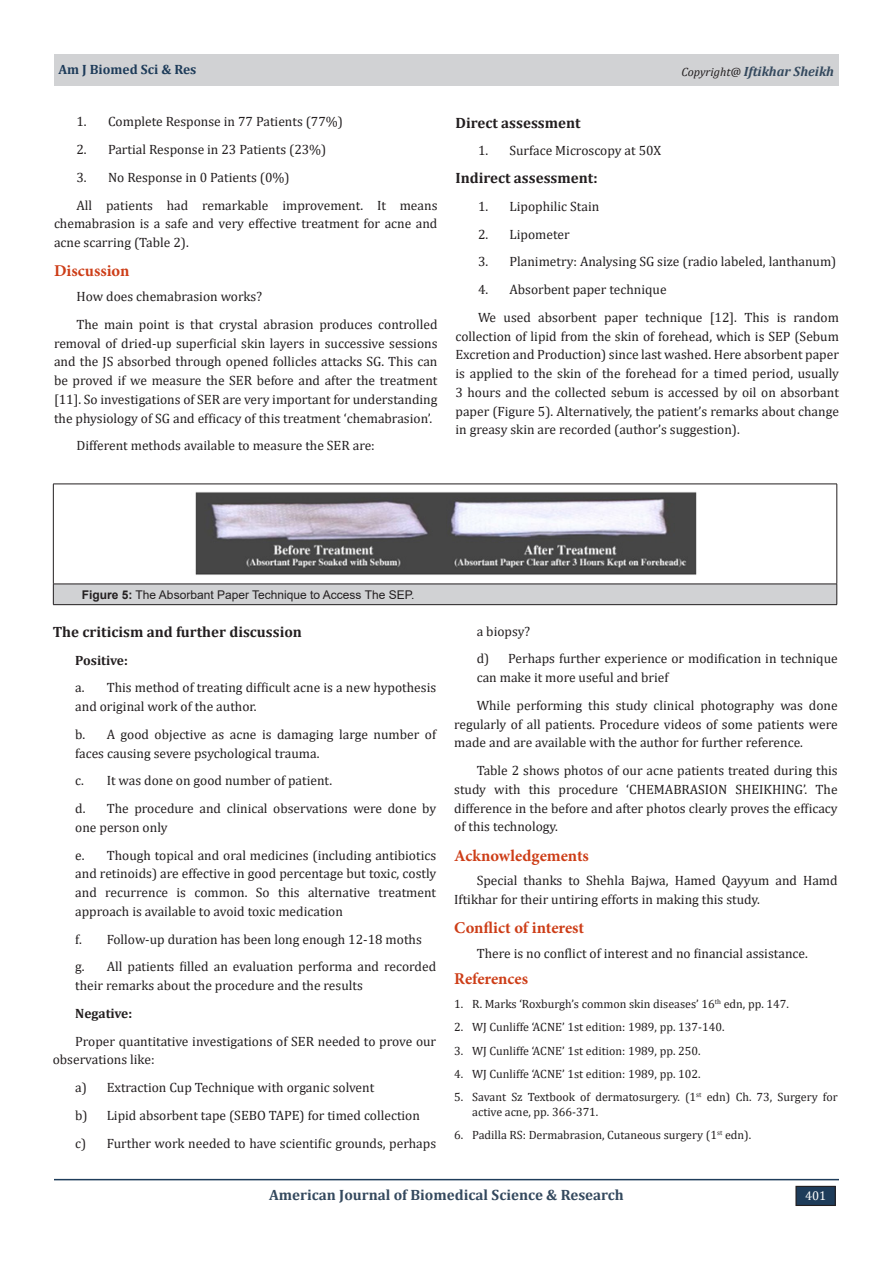
<style>
.page{position:relative;width:893px;height:1263px;background:#fff}
.page>*{position:absolute;margin:0;border:0;box-sizing:border-box;transform-origin:0 0}
.t1{font:700 16.5px "Minion Pro";color:#cd3d17}
.t2{font:700 15px "Cambria";color:#231f20}
.t3{font:700 15px "Cambria";color:#34495e}
.t4{font:13.5px/18.8px "Cambria";color:#231f20}
.t5{font:italic 700 13.5px "Cambria";color:#34495e}
.t6{font:700 13.5px "Cambria";color:#231f20}
.t7{font:700 13.5px "Cambria";color:#1e3c5a}
.t8{font:12.75px "Cambria";color:#fff}
.t9{font:12px/14.4px "Cambria";color:#231f20}
.t10{font:12px "Arial";color:#231f20}
.s1{font-weight:400;font-size:12px;color:#231f20}
.s2{font-weight:700}
</style>
<div class="page">
<hr style="left:54px;top:1179px;width:785px;height:1px;background:#1e3c5a">
<div style="left:54px;top:54px;width:785px;height:31px;background:#d1d2d4"></div>
<div style="left:796px;top:1186px;width:39px;height:19px;background:#1e3c5a"></div>
<div style="left:795px;top:1186px;width:41px;height:20px;border:1px solid #231f20"></div>
<div style="left:53px;top:584px;width:784px;height:21px;background:#d1d2d4"></div>
<hr style="left:53px;top:484px;width:784px;height:1px;background:#231f20">
<hr style="left:53px;top:484px;width:1px;height:100px;background:#231f20">
<hr style="left:836px;top:484px;width:1px;height:100px;background:#231f20">
<hr style="left:53px;top:584px;width:784px;height:1px;background:#231f20">
<svg style="left:53px;top:584px;width:1px;height:20px"></svg>
<svg style="left:836px;top:584px;width:1px;height:20px"></svg>
<hr style="left:53px;top:604px;width:784px;height:1px;background:#231f20">
<img style="left:195px;top:492px;width:502px;height:83px">
<p class="t7" style="left:58px;top:59px;width:139px">Am J Biomed Sci &amp; Res</p>
<p class="t5" style="left:681px;top:62px;width:154px"><span class="s1">Copyright@</span> Iftikhar Sheikh</p>
<p class="t4" style="left:76px;top:112px;width:268px">1. Complete Response in 77 Patients (77%)</p>
<p class="t4" style="left:76px;top:140px;width:251px">2. Partial Response in 23 Patients (23%)</p>
<p class="t4" style="left:76px;top:168px;width:215px">3. No Response in 0 Patients (0%)</p>
<p class="t4" style="left:54px;top:196px;width:385px;text-align:justify;text-indent:22px">All patients had remarkable improvement. It means chemabrasion is a safe and very effective treatment for acne and acne scarring (Table 2).</p>
<p class="t1" style="left:54px;top:259px;width:77px">Discussion</p>
<p class="t4" style="left:76px;top:287px;width:187px">How does chemabrasion works?</p>
<p class="t4" style="left:54px;top:315px;width:385px;text-align:justify;text-indent:22px">The main point is that crystal abrasion produces controlled removal of dried-up superficial skin layers in successive sessions and the JS absorbed through opened follicles attacks SG. This can be proved if we measure the SER before and after the treatment [11]. So investigations of SER are very important for understanding the physiology of SG and efficacy of this treatment ‘chemabrasion’.</p>
<p class="t4" style="left:76px;top:436px;width:300px">Different methods available to measure the SER are:</p>
<p class="t2" style="left:455px;top:112px;width:127px">Direct assessment</p>
<p class="t4" style="left:478px;top:141px;width:185px">1. Surface Microscopy at 50X</p>
<p class="t2" style="left:455px;top:167px;width:144px">Indirect assessment:</p>
<p class="t4" style="left:478px;top:197px;width:123px">1. Lipophilic Stain</p>
<p class="t4" style="left:478px;top:225px;width:93px">2. Lipometer</p>
<p class="t4" style="left:478px;top:252px;width:360px">3. Planimetry: Analysing SG size (radio labeled, lanthanum)</p>
<p class="t4" style="left:478px;top:280px;width:190px">4. Absorbent paper technique</p>
<p class="t4" style="left:455px;top:308px;width:385px;text-align:justify;text-indent:22px">We used absorbent paper technique [12]. This is random collection of lipid from the skin of forehead, which is SEP (Sebum Excretion and Production) since last washed. Here absorbent paper is applied to the skin of the forehead for a timed period, usually 3 hours and the collected sebum is accessed by oil on absorbant paper (Figure 5). Alternatively, the patient’s remarks about change in greasy skin are recorded (author’s suggestion).</p>
<p class="t10" style="left:82px;top:586px;width:334px"><span class="s2">Figure 5:</span> The Absorbant Paper Technique to Access The SEP.</p>
<p class="t2" style="left:53px;top:621px;width:251px">The criticism and further discussion</p>
<p class="t6" style="left:75px;top:650px;width:54px">Positive:</p>
<p class="t4" style="left:75px;top:678px;width:362px">a. This method of treating difficult acne is a new hypothesis and original work of the author.</p>
<p class="t4" style="left:75px;top:725px;width:362px">b. A good objective as acne is damaging large number of faces causing severe psychological trauma.</p>
<p class="t4" style="left:75px;top:771px;width:258px">c. It was done on good number of patient.</p>
<p class="t4" style="left:75px;top:799px;width:362px">d. The procedure and clinical observations were done by one person only</p>
<p class="t4" style="left:75px;top:845px;width:362px;text-align:justify">e. Though topical and oral medicines (including antibiotics and retinoids) are effective in good percentage but toxic, costly and recurrence is common. So this alternative treatment approach is available to avoid toxic medication</p>
<p class="t4" style="left:75px;top:929px;width:348px">f. Follow-up duration has been long enough 12-18 moths</p>
<p class="t4" style="left:75px;top:957px;width:362px">g. All patients filled an evaluation performa and recorded their remarks about the procedure and the results</p>
<p class="t6" style="left:75px;top:1004px;width:59px">Negative:</p>
<p class="t4" style="left:53px;top:1031px;width:385px;text-indent:22px">Proper quantitative investigations of SER needed to prove our observations like:</p>
<p class="t4" style="left:75px;top:1078px;width:301px">a) Extraction Cup Technique with organic solvent</p>
<p class="t4" style="left:75px;top:1106px;width:346px">b) Lipid absorbent tape (SEBO TAPE) for timed collection</p>
<p class="t4" style="left:75px;top:1133px;width:362px">c) Further work needed to have scientific grounds, perhaps</p>
<p class="t4" style="left:477px;top:622px;width:55px">a biopsy?</p>
<p class="t4" style="left:477px;top:649px;width:362px">d) Perhaps further experience or modification in technique can make it more useful and brief</p>
<p class="t4" style="left:454px;top:696px;width:385px;text-align:justify;text-indent:22px">While performing this study clinical photography was done regularly of all patients. Procedure videos of some patients were made and are available with the author for further reference.</p>
<p class="t4" style="left:454px;top:761px;width:385px;text-align:justify;text-indent:22px">Table 2 shows photos of our acne patients treated during this study with this procedure ‘CHEMABRASION SHEIKHING’. The difference in the before and after photos clearly proves the efficacy of this technology.</p>
<p class="t1" style="left:454px;top:844px;width:136px">Acknowledgements</p>
<p class="t4" style="left:454px;top:871px;width:385px;text-indent:22px">Special thanks to Shehla Bajwa, Hamed Qayyum and Hamd<br>Iftikhar for their untiring efforts in making this study.</p>
<p class="t1" style="left:454px;top:916px;width:131px">Conflict of interest</p>
<p class="t4" style="left:477px;top:944px;width:333px">There is no conflict of interest and no financial assistance.</p>
<p class="t1" style="left:454px;top:967px;width:75px">References</p>
<p class="t9" style="left:454px;top:996px;width:336px">1. R. Marks ‘Roxburgh’s common skin diseases’ 16<sup>th</sup> edn, pp. 147.</p>
<p class="t9" style="left:454px;top:1020px;width:272px">2. WJ Cunliffe ‘ACNE’ 1st edition: 1989, pp. 137-140.</p>
<p class="t9" style="left:454px;top:1043px;width:248px">3. WJ Cunliffe ‘ACNE’ 1st edition: 1989, pp. 250.</p>
<p class="t9" style="left:454px;top:1067px;width:248px">4. WJ Cunliffe ‘ACNE’ 1st edition: 1989, pp. 102.</p>
<p class="t9" style="left:472px;top:1090px;width:367px;text-indent:-18px">5. Savant Sz Textbook of dermatosurgery. (1<sup>st</sup> edn) Ch. 73, Surgery for active acne, pp. 366-371.</p>
<p class="t9" style="left:454px;top:1128px;width:299px">6. Padilla RS: Dermabrasion, Cutaneous surgery (1<sup>st</sup> edn).</p>
<p class="t3" style="left:269px;top:1185px;width:356px">American Journal of Biomedical Science &amp; Research</p>
<p class="t8" style="left:805px;top:1188px;width:23px">401</p>
</div>
